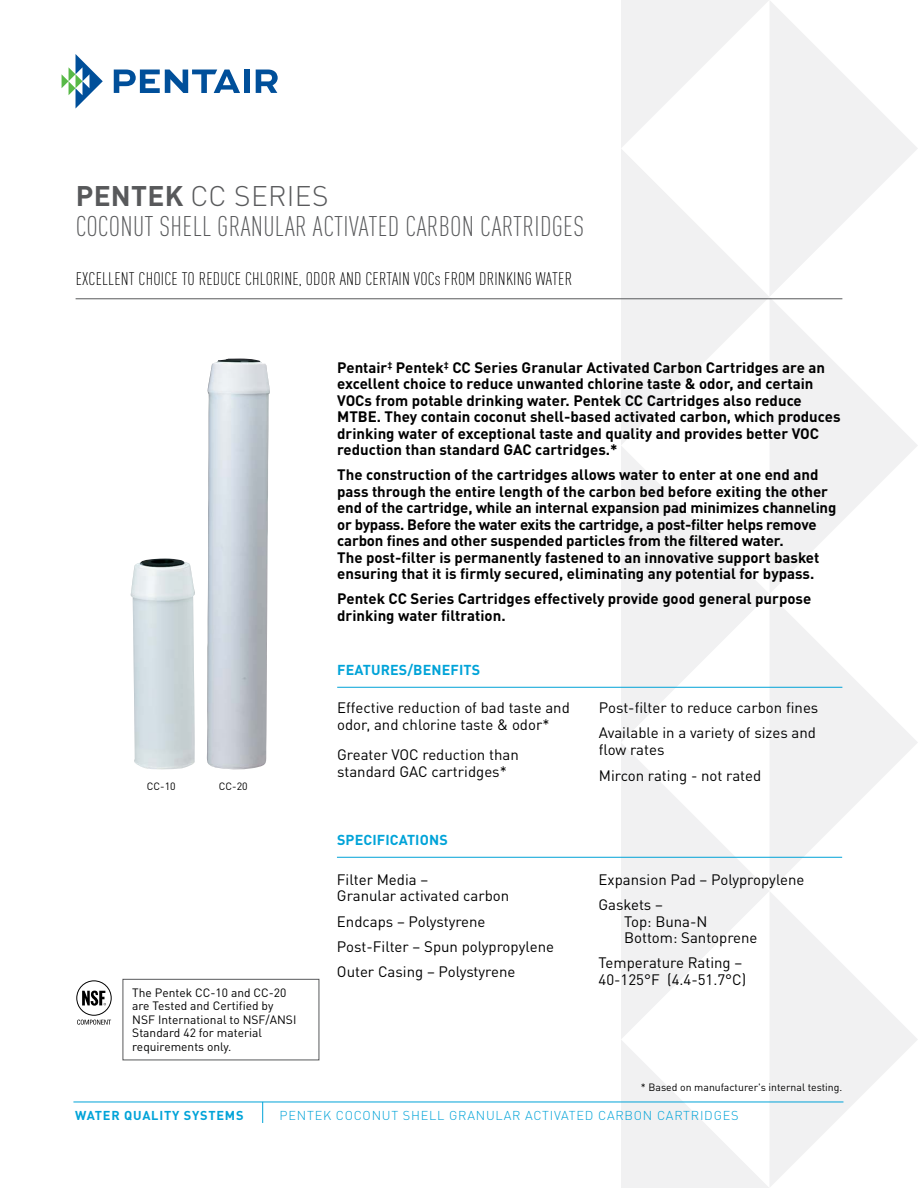
<style>
.page{position:relative;width:918px;height:1188px;background:#fff}
.page>*{position:absolute;margin:0;border:0;box-sizing:border-box;transform-origin:0 0}
.t1{font:300 condensed 28.05px/30px "DIN Pro";letter-spacing:.01em;color:#58595b}
.t2{font:300 condensed 18px "DIN Pro";letter-spacing:.01em;color:#000}
.t3{font:700 15px/16.5px "DIN Pro";color:#000}
.t4{font:15px/16.5px "DIN Pro";color:#000}
.t5{font:700 14.25px "DIN Pro";letter-spacing:.01em;color:#00a3d8}
.t6{font:300 12.75px "DIN Pro";letter-spacing:.06em;color:#00a3d8}
.t7{font:700 12.75px "DIN Pro";letter-spacing:.06em;color:#00a3d8}
.t8{font:12px/13.5px "DIN Pro";color:#000}
.t9{font:10.5px "DIN Pro";color:#000}
.s1{font-weight:700;font-stretch:normal}
.s2{font-stretch:normal}
</style>
<div class="page">
<svg style="left:621px;top:0;width:296px;height:148px"></svg>
<svg style="left:621px;top:148px;width:297px;height:297px;fill:#f3f3f4"></svg>
<svg style="left:621px;top:445px;width:297px;height:297px;fill:#f3f3f3"></svg>
<svg style="left:621px;top:742px;width:297px;height:445px;fill:#f1f1f2"></svg>
<svg style="left:621px;top:1039px;width:149px;height:149px"></svg>
<hr style="left:73px;top:1102px;width:770px;height:1px;background:#00a3d8">
<svg style="left:62px;top:54px;width:41px;height:55px"></svg>
<svg style="left:114px;top:70px;width:126px;height:23px"></svg>
<div style="left:244px;top:70px;width:5px;height:23px;background:#004f9a"></div>
<svg style="left:256px;top:70px;width:22px;height:23px"></svg>
<hr style="left:76px;top:298px;width:766px;height:1px;background:#58595b">
<svg style="left:262px;top:1102px;width:1px;height:21px"></svg>
<hr style="left:337px;top:687px;width:505px;height:1px;background:#00a3d8">
<hr style="left:337px;top:857px;width:505px;height:1px;background:#00a3d8">
<img style="left:207px;top:359px;width:63px;height:411px">
<img style="left:131px;top:558px;width:64px;height:212px">
<div style="left:76px;top:980px;width:36px;height:36px;border:1px solid #000;border-radius:50%"></div>
<svg style="left:82px;top:991px;width:24px;height:15px"></svg>
<svg style="left:77px;top:1020px;width:34px;height:5px"></svg>
<div style="left:123px;top:979px;width:196px;height:81px;border:1px solid #58595b"></div>
<h1 class="t1" style="left:76px;top:179px;width:510px"><span class="s1">PENTEK</span> <span class="s2">CC SERIES<br></span>COCONUT SHELL GRANULAR ACTIVATED CARBON CARTRIDGES</h1>
<p class="t2" style="left:76px;top:266px;width:498px">EXCELLENT CHOICE TO REDUCE CHLORINE, ODOR AND CERTAIN VOCs FROM DRINKING WATER</p>
<p class="t3" style="left:337px;top:357px;width:505px">Pentair<sup>‡</sup> Pentek<sup>‡</sup> CC Series Granular Activated Carbon Cartridges are an excellent choice to reduce unwanted chlorine taste &amp; odor, and certain VOCs from potable drinking water. Pentek CC Cartridges also reduce MTBE. They contain coconut shell-based activated carbon, which produces drinking water of exceptional taste and quality and provides better VOC reduction than standard GAC cartridges.*</p>
<p class="t3" style="left:337px;top:465px;width:501px">The construction of the cartridges allows water to enter at one end and pass through the entire length of the carbon bed before exiting the other end of the cartridge, while an internal expansion pad minimizes channeling or bypass. Before the water exits the cartridge, a post-filter helps remove carbon fines and other suspended particles from the filtered water.<br>The post-filter is permanently fastened to an innovative support basket ensuring that it is firmly secured, eliminating any potential for bypass.</p>
<p class="t3" style="left:337px;top:589px;width:476px">Pentek CC Series Cartridges effectively provide good general purpose drinking water filtration.</p>
<p class="t9" style="left:147px;top:778px;width:30px">CC-10</p>
<p class="t9" style="left:219px;top:778px;width:30px">CC-20</p>
<p class="t8" style="left:132px;top:985px;width:166px">The Pentek CC-10 and CC-20 are Tested and Certified by<br>NSF International to NSF/ANSI<br>Standard 42 for material requirements only.</p>
<p class="t5" style="left:337px;top:658px;width:145px">FEATURES/BENEFITS</p>
<p class="t4" style="left:337px;top:698px;width:234px">Effective reduction of bad taste and odor, and chlorine taste &amp; odor*</p>
<p class="t4" style="left:337px;top:745px;width:183px">Greater VOC reduction than standard GAC cartridges*</p>
<p class="t5" style="left:337px;top:828px;width:112px">SPECIFICATIONS</p>
<p class="t4" style="left:337px;top:870px;width:174px">Filter Media –<br>Granular activated carbon</p>
<p class="t4" style="left:337px;top:907px;width:219px;line-height:25.2px">Endcaps – Polystyrene<br>Post-Filter – Spun polypropylene<br>Outer Casing – Polystyrene</p>
<p class="t4" style="left:599px;top:694px;width:221px;line-height:25.2px">Post-filter to reduce carbon fines<br>Available in a variety of sizes and</p>
<p class="t4" style="left:599px;top:735px;width:164px;line-height:26.2px">flow rates<br>Mircon rating - not rated</p>
<p class="t4" style="left:599px;top:865px;width:208px;line-height:25.2px">Expansion Pad – Polypropylene<br>Gaskets –</p>
<p class="t4" style="left:624px;top:911px;width:135px">Top: Buna-N<br>Bottom: Santoprene</p>
<p class="t4" style="left:599px;top:953px;width:149px">Temperature Rating –<br>40-125°F (4.4-51.7°C)</p>
<p class="t7" style="left:75px;top:1105px;width:170px">WATER QUALITY SYSTEMS</p>
<p class="t9" style="left:641px;top:1079px;width:203px">* Based on manufacturer's internal testing.</p>
<p class="t6" style="left:280px;top:1106px;width:461px">PENTEK COCONUT SHELL GRANULAR ACTIVATED CARBON CARTRIDGES</p>
</div>
